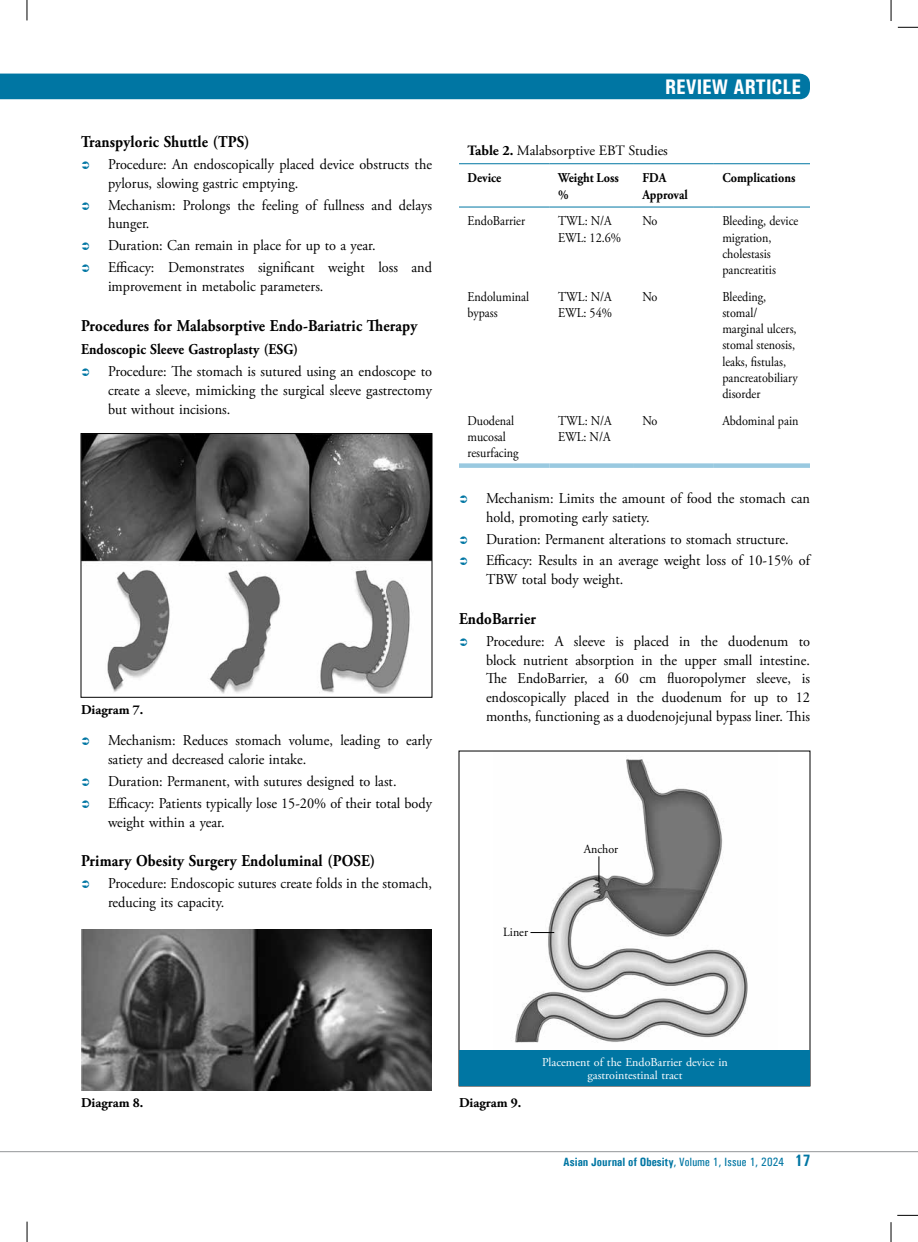
<style>
.page{position:relative;width:918px;height:1242px;background:#fff}
.page>*{position:absolute;margin:0;border:0;box-sizing:border-box;transform-origin:0 0}
.t1{font:700 condensed 21.15px "Univers";color:#fff}
.t2{font:700 16.5px "Adobe Garamond Pro";letter-spacing:.01em;color:#000;scale:.9 1}
.t3{font:15px/18.8px "Adobe Garamond Pro";color:#000;scale:.95 1}
.t4{font:700 15px "Adobe Garamond Pro";letter-spacing:.01em;color:#000;scale:.9 1}
.t5{font:14.25px "Adobe Garamond Pro";color:#000}
.t6{font:13.5px/16.2px "Adobe Garamond Pro";color:#000;scale:.9 1}
.t7{font:700 13.5px/16.5px "Adobe Garamond Pro";color:#000;scale:.9 1}
.t8{font:700 13.5px "Adobe Garamond Pro";color:#000}
.t9{font:12.45px "Adobe Garamond Pro";color:#000;scale:.96 1}
.t10{font:12px/13.5px "Adobe Garamond Pro";color:#fff;text-align:center}
.t11{font:700 condensed 12px "Univers";color:#0076a3}
.s1{font-weight:700}
.s2{font-family:"Univers Condensed";font-weight:400;font-stretch:normal}
.s3{font-size:16.5px}
</style>
<div class="page">
<svg style="left:27px;top:0;width:1px;height:20px"></svg>
<svg style="left:27px;top:1222px;width:1px;height:20px"></svg>
<svg style="left:891px;top:0;width:1px;height:21px"></svg>
<svg style="left:898px;top:27px;width:20px;height:1px"></svg>
<svg style="left:897px;top:1215px;width:21px;height:1px"></svg>
<svg style="left:891px;top:1222px;width:1px;height:20px"></svg>
<div style="left:0;top:74px;width:810px;height:25px;background:#0076a3"></div>
<hr style="left:0;top:1151px;width:918px;height:1px;background:#939598">
<img style="left:83px;top:435px;width:347px;height:258px">
<div style="left:81px;top:433px;width:351px;height:265px;border:1px solid #000"></div>
<img style="left:81px;top:930px;width:351px;height:160px">
<hr style="left:459px;top:163px;width:91px;height:1px;background:#0076a3">
<hr style="left:550px;top:163px;width:84px;height:1px;background:#0076a3">
<hr style="left:634px;top:163px;width:80px;height:1px;background:#0076a3">
<hr style="left:714px;top:163px;width:96px;height:1px;background:#0076a3">
<div style="left:459px;top:463px;width:91px;height:5px;background:#99c9e0"></div>
<div style="left:550px;top:463px;width:84px;height:5px;background:#99c9e0"></div>
<div style="left:634px;top:463px;width:80px;height:5px;background:#99c9e0"></div>
<div style="left:714px;top:463px;width:96px;height:5px;background:#99c9e0"></div>
<hr style="left:459px;top:207px;width:91px;height:1px;background:#0076a3">
<hr style="left:550px;top:207px;width:84px;height:1px;background:#0076a3">
<hr style="left:634px;top:207px;width:80px;height:1px;background:#0076a3">
<hr style="left:714px;top:207px;width:96px;height:1px;background:#0076a3">
<img style="left:515px;top:759px;width:233px;height:284px">
<svg style="left:599px;top:856px;width:1px;height:26px"></svg>
<svg style="left:530px;top:932px;width:24px;height:1px"></svg>
<div style="left:459px;top:1050px;width:351px;height:36px;background:#0076a3"></div>
<p class="t2" style="left:81px;top:132px;width:189px">Transpyloric Shuttle (TPS)</p>
<p class="t3" style="left:108px;top:155px;width:343px">Procedure: An endoscopically placed device obstructs the pylorus, slowing gastric emptying.</p>
<p class="t3" style="left:108px;top:196px;width:343px">Mechanism: Prolongs the feeling of fullness and delays hunger.</p>
<p class="t3" style="left:108px;top:235px;width:343px;line-height:22px">Duration: Can remain in place for up to a year.<br>Efficacy: Demonstrates significant weight loss and</p>
<p class="t3" style="left:108px;top:278px;width:228px">improvement in metabolic parameters.</p>
<p class="t2" style="left:81px;top:316px;width:375px">Procedures for Malabsorptive Endo-Bariatric Therapy</p>
<p class="t4" style="left:81px;top:341px;width:243px">Endoscopic Sleeve Gastroplasty (ESG)</p>
<p class="t3" style="left:108px;top:362px;width:343px;text-align:justify">Procedure: The stomach is sutured using an endoscope to create a sleeve, mimicking the surgical sleeve gastrectomy but without incisions.</p>
<p class="t8" style="left:81px;top:701px;width:64px">Diagram 7.</p>
<p class="t3" style="left:108px;top:732px;width:343px">Mechanism: Reduces stomach volume, leading to early satiety and decreased calorie intake.</p>
<p class="t3" style="left:108px;top:771px;width:343px;line-height:22px">Duration: Permanent, with sutures designed to last.<br>Efficacy: Patients typically lose 15-20% of their total body</p>
<p class="t3" style="left:108px;top:813px;width:124px">weight within a year.</p>
<p class="t2" style="left:81px;top:851px;width:328px">Primary Obesity Surgery Endoluminal (POSE)</p>
<p class="t3" style="left:108px;top:875px;width:343px">Procedure: Endoscopic sutures create folds in the stomach, reducing its capacity.</p>
<h1 class="t1" style="left:665px;top:74px;width:138px">Review Article</h1>
<p class="t5" style="left:468px;top:142px;width:202px"><span class="s1">Table 2.</span> Malabsorptive EBT Studies</p>
<p class="t7" style="left:468px;top:170px;width:39px">Device</p>
<p class="t7" style="left:558px;top:170px;width:69px">Weight Loss %</p>
<p class="t7" style="left:642px;top:170px;width:52px">FDA<br>Approval</p>
<p class="t7" style="left:722px;top:170px;width:83px">Complications</p>
<p class="t6" style="left:468px;top:213px;width:66px">EndoBarrier</p>
<p class="t6" style="left:558px;top:213px;width:71px">TWL: N/A<br>EWL: 12.6%</p>
<p class="t6" style="left:642px;top:213px;width:18px">No</p>
<p class="t6" style="left:722px;top:213px;width:86px">Bleeding, device migration, cholestasis pancreatitis</p>
<p class="t6" style="left:467px;top:289px;width:70px">Endoluminal bypass</p>
<p class="t6" style="left:558px;top:289px;width:61px">TWL: N/A<br>EWL: 54%</p>
<p class="t6" style="left:642px;top:289px;width:18px">No</p>
<p class="t6" style="left:722px;top:289px;width:85px">Bleeding, stomal/ marginal ulcers, stomal stenosis, leaks, fistulas, pancreatobiliary disorder</p>
<p class="t6" style="left:467px;top:413px;width:58px">Duodenal mucosal resurfacing</p>
<p class="t6" style="left:558px;top:413px;width:61px">TWL: N/A<br>EWL: N/A</p>
<p class="t6" style="left:642px;top:413px;width:18px">No</p>
<p class="t6" style="left:722px;top:413px;width:86px">Abdominal pain</p>
<p class="t3" style="left:486px;top:489px;width:343px">Mechanism: Limits the amount of food the stomach can hold, promoting early satiety.</p>
<p class="t3" style="left:486px;top:528px;width:343px;line-height:22px">Duration: Permanent alterations to stomach structure.<br>Efficacy: Results in an average weight loss of 10-15% of</p>
<p class="t3" style="left:486px;top:571px;width:146px">TBW total body weight.</p>
<p class="t2" style="left:459px;top:609px;width:87px">EndoBarrier</p>
<p class="t3" style="left:486px;top:632px;width:343px;text-align:justify">Procedure: A sleeve is placed in the duodenum to block nutrient absorption in the upper small intestine.<br>The EndoBarrier, a 60 cm fluoropolymer sleeve, is endoscopically placed in the duodenum for up to 12 months, functioning as a duodenojejunal bypass liner. This</p>
<p class="t9" style="left:503px;top:924px;width:27px">Liner</p>
<p class="t9" style="left:584px;top:841px;width:38px">Anchor</p>
<p class="t8" style="left:81px;top:1095px;width:64px">Diagram 8.</p>
<p class="t8" style="left:459px;top:1095px;width:64px">Diagram 9.</p>
<p class="t10" style="left:542px;top:1056px;width:187px">Placement of the EndoBarrier device in gastrointestinal tract</p>
<p class="t11" style="left:563px;top:1155px;width:249px">Asian Journal of Obesity<span class="s2">, Volume 1, Issue 1, 2024</span> <span class="s3">17</span></p>
</div>
